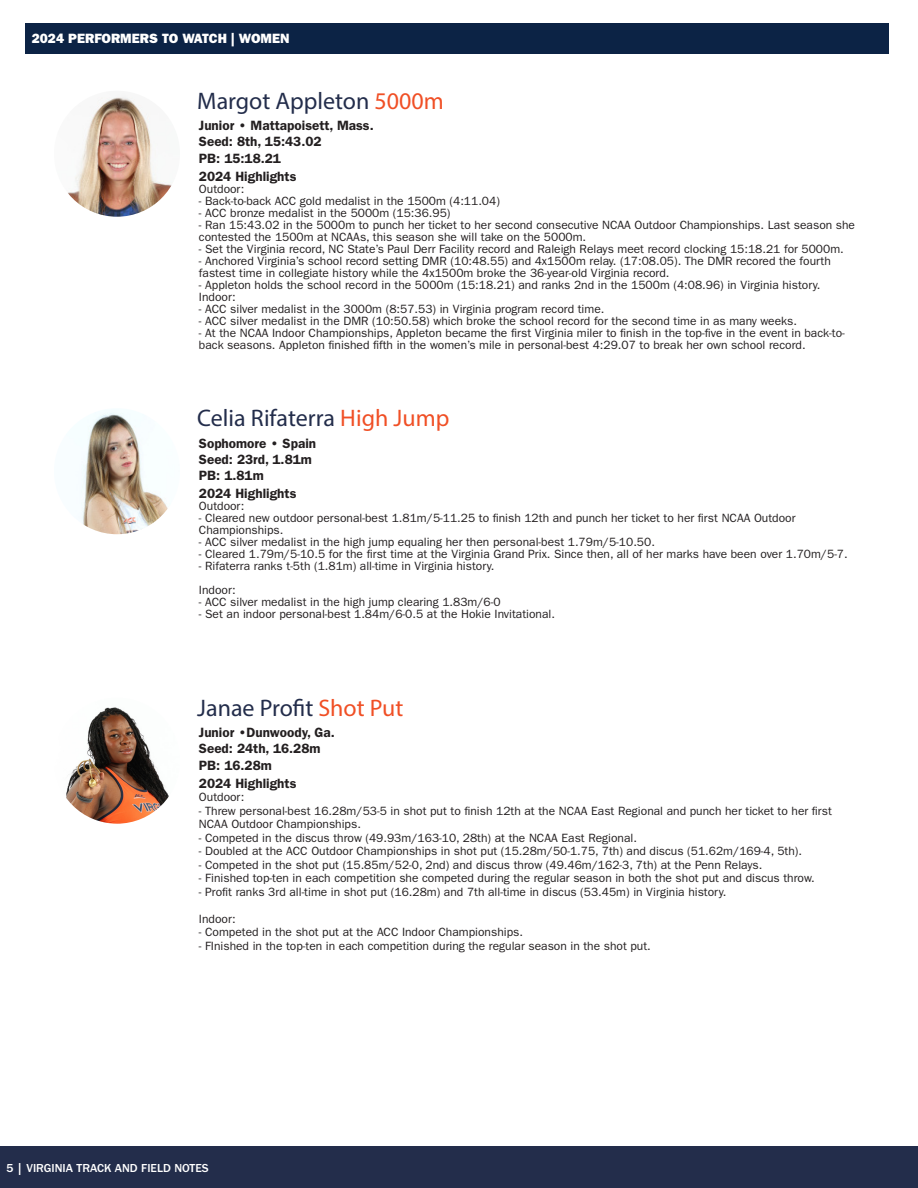
<style>
.page{position:relative;width:918px;height:1188px;background:#fff}
.page>*{position:absolute;margin:0;border:0;box-sizing:border-box;transform-origin:0 0}
.t1{font:24px "Myriad Pro";color:#232d4b}
.t2{font:600 13.5px/16.2px "ITC Franklin Gothic Std";color:#231f20}
.t3{font:13.5px "ITC Franklin Gothic Std Hvy";color:#fff}
.t4{font:12px/12px "ITC Franklin Gothic Std";color:#231f20}
.t5{font:500 12px "ITC Franklin Gothic Std";color:#fff}
.s1{color:#f04f25}
</style>
<div class="page">
<div style="left:0;top:1146px;width:918px;height:42px;background:#232d4b"></div>
<img style="left:54px;top:91px;width:126px;height:126px;border-radius:63px">
<img style="left:54px;top:698px;width:126px;height:126px;border-radius:63px">
<div style="left:25px;top:24px;width:864px;height:30px;background:#0c2345"></div>
<img style="left:54px;top:408px;width:126px;height:126px;border-radius:63px">
<p class="t3" style="left:32px;top:31px;width:260px">2024 PERFORMERS TO WATCH | WOMEN</p>
<p class="t1" style="left:197px;top:86px;width:248px">Margot Appleton <span class="s1">5000m</span></p>
<p class="t2" style="left:199px;top:118px;width:176px">Junior • Mattapoisett, Mass.</p>
<p class="t2" style="left:199px;top:134px;width:124px">Seed: 8th, 15:43.02<br>PB: 15:18.21</p>
<p class="t2" style="left:199px;top:168px;width:99px">2024 Highlights</p>
<p class="t4" style="left:199px;top:183px;width:47px">Outdoor:</p>
<p class="t4" style="left:199px;top:195px;width:303px">- Back-to-back ACC gold medalist in the 1500m (4:11.04)</p>
<p class="t4" style="left:199px;top:207px;width:253px">- ACC bronze medalist in the 5000m (15:36.95)</p>
<p class="t4" style="left:199px;top:219px;width:658px">- Ran 15:43.02 in the 5000m to punch her ticket to her second consecutive NCAA Outdoor Championships. Last season she contested the 1500m at NCAAs, this season she will take on the 5000m.</p>
<p class="t4" style="left:199px;top:243px;width:646px">- Set the Virginia record, NC State’s Paul Derr Facility record and Raleigh Relays meet record clocking 15:18.21 for 5000m.</p>
<p class="t4" style="left:199px;top:255px;width:633px">- Anchored Virginia’s school record setting DMR (10:48.55) and 4x1500m relay. (17:08.05). The DMR recored the fourth fastest time in collegiate history while the 4x1500m broke the 36-year-old Virginia record.</p>
<p class="t4" style="left:199px;top:279px;width:623px">- Appleton holds the school record in the 5000m (15:18.21) and ranks 2nd in the 1500m (4:08.96) in Virginia history.</p>
<p class="t4" style="left:199px;top:291px;width:38px">Indoor:</p>
<p class="t4" style="left:199px;top:303px;width:407px">- ACC silver medalist in the 3000m (8:57.53) in Virginia program record time.</p>
<p class="t4" style="left:199px;top:315px;width:600px">- ACC silver medalist in the DMR (10:50.58) which broke the school record for the second time in as many weeks.</p>
<p class="t4" style="left:199px;top:327px;width:647px">- At the NCAA Indoor Championships, Appleton became the first Virginia miler to finish in the top-five in the event in back-to&shy;back seasons. Appleton finished fifth in the women’s mile in personal-best 4:29.07 to break her own school record.</p>
<p class="t1" style="left:197px;top:403px;width:254px">Celia Rifaterra <span class="s1">High Jump</span></p>
<p class="t2" style="left:199px;top:435px;width:119px">Sophomore • Spain</p>
<p class="t2" style="left:199px;top:451px;width:114px">Seed: 23rd, 1.81m<br>PB: 1.81m</p>
<p class="t2" style="left:199px;top:485px;width:99px">2024 Highlights</p>
<p class="t4" style="left:199px;top:500px;width:47px">Outdoor:</p>
<p class="t4" style="left:199px;top:512px;width:598px">- Cleared new outdoor personal-best 1.81m/5-11.25 to finish 12th and punch her ticket to her first NCAA Outdoor<br>Championships.</p>
<p class="t4" style="left:199px;top:536px;width:457px">- ACC silver medalist in the high jump equaling her then personal-best 1.79m/5-10.50.</p>
<p class="t4" style="left:199px;top:548px;width:650px">- Cleared 1.79m/5-10.5 for the first time at the Virginia Grand Prix. Since then, all of her marks have been over 1.70m/5-7.</p>
<p class="t4" style="left:199px;top:560px;width:297px">- Rifaterra ranks t-5th (1.81m) all-time in Virginia history.</p>
<p class="t4" style="left:199px;top:584px;width:38px">Indoor:</p>
<p class="t4" style="left:199px;top:596px;width:303px">- ACC silver medalist in the high jump clearing 1.83m/6-0</p>
<p class="t4" style="left:199px;top:608px;width:358px">- Set an indoor personal-best 1.84m/6-0.5 at the Hokie Invitational.</p>
<p class="t1" style="left:197px;top:693px;width:208px">Janae Profit <span class="s1">Shot Put</span></p>
<p class="t2" style="left:199px;top:725px;width:137px">Junior •Dunwoody, Ga.</p>
<p class="t2" style="left:199px;top:741px;width:123px">Seed: 24th, 16.28m<br>PB: 16.28m</p>
<p class="t2" style="left:199px;top:775px;width:99px">2024 Highlights</p>
<p class="t4" style="left:199px;top:791px;width:47px">Outdoor:</p>
<p class="t4" style="left:199px;top:804px;width:635px;line-height:13.5px">- Threw personal-best 16.28m/53-5 in shot put to finish 12th at the NCAA East Regional and punch her ticket to her first<br>NCAA Outdoor Championships.</p>
<p class="t4" style="left:199px;top:832px;width:440px">- Competed in the discus throw (49.93m/163-10, 28th) at the NCAA East Regional.</p>
<p class="t4" style="left:199px;top:845px;width:605px">- Doubled at the ACC Outdoor Championships in shot put (15.28m/50-1.75, 7th) and discus (51.62m/169-4, 5th).</p>
<p class="t4" style="left:199px;top:859px;width:565px">- Competed in the shot put (15.85m/52-0, 2nd) and discus throw (49.46m/162-3, 7th) at the Penn Relays.</p>
<p class="t4" style="left:199px;top:872px;width:617px">- Finished top-ten in each competition she competed during the regular season in both the shot put and discus throw.</p>
<p class="t4" style="left:199px;top:886px;width:529px">- Profit ranks 3rd all-time in shot put (16.28m) and 7th all-time in discus (53.45m) in Virginia history.</p>
<p class="t4" style="left:199px;top:913px;width:38px">Indoor:</p>
<p class="t4" style="left:199px;top:926px;width:326px">- Competed in the shot put at the ACC Indoor Championships.</p>
<p class="t4" style="left:199px;top:940px;width:453px">- FInished in the top-ten in each competition during the regular season in the shot put.</p>
<p class="t5" style="left:6px;top:1161px;width:204px">5 | VIRGINIA TRACK AND FIELD NOTES</p>
</div>
